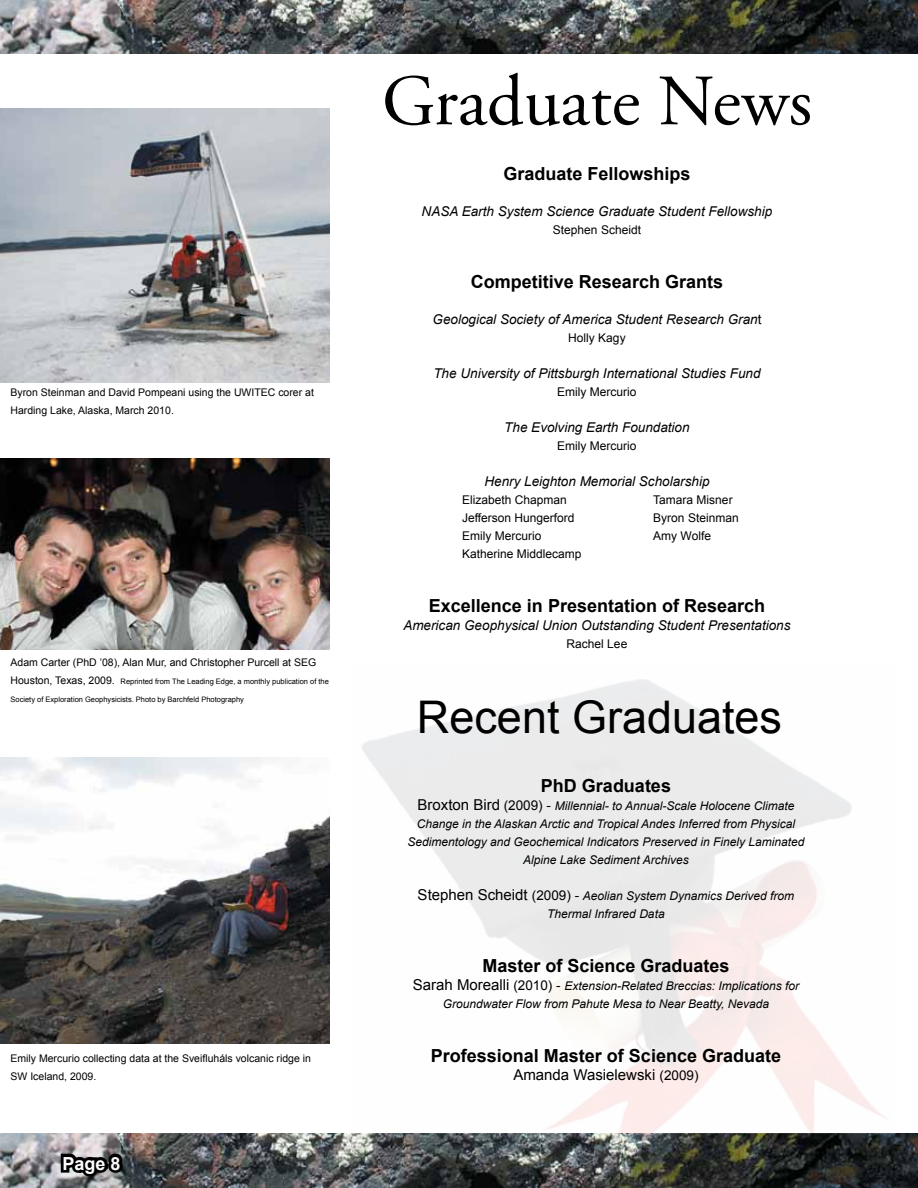
<style>
.page{position:relative;width:918px;height:1188px;background:#fff}
.page>*{position:absolute;margin:0;border:0;box-sizing:border-box;transform-origin:0 0}
.t1{font:72px "Adobe Garamond Pro";color:#000}
.t2{font:45px "Arial";color:#000}
.t3{font:700 18px "Arial";color:#000}
.t4{font:700 18px "Arial";color:#fff}
.t5{font:15px "Arial";color:#000}
.t6{font:italic 13.5px "Arial";color:#000}
.t7{font:italic 12px/18px "Arial";color:#000;text-align:center}
.t8{font:12px/18px "Arial";color:#000}
.t9{font:10.5px/18px "Arial";color:#000}
.t10{font:7.5px "Arial";color:#000}
.s1{font-size:10.5px}
.s2{font-style:normal}
.s3{font-style:normal;font-size:15px}
.s4{font-style:normal;font-size:13.5px}
.s5{font-size:13.5px}
</style>
<div class="page">
<img style="left:0;top:0;width:918px;height:54px">
<img style="left:0;top:1134px;width:918px;height:54px">
<img style="left:355px;top:679px;width:540px;height:455px">
<img style="left:0;top:108px;width:330px;height:274px">
<img style="left:0;top:458px;width:330px;height:192px">
<img style="left:0;top:758px;width:330px;height:286px">
<svg style="left:58px;top:1133px;width:71px;height:49px;background:#727172"></svg>
<p class="t9" style="left:10px;top:383px;width:305px">Byron Steinman and David Pompeani using the UWITEC corer at<br>Harding Lake, Alaska, March 2010.</p>
<p class="t9" style="left:10px;top:653px;width:307px">Adam Carter (PhD ’08), Alan Mur, and Christopher Purcell at SEG</p>
<p class="t10" style="left:10px;top:677px;width:320px"><span class="s1">Houston, Texas, 2009.</span> Reprinted from The Leading Edge, a monthly publication of the</p>
<p class="t10" style="left:10px;top:695px;width:235px">Society of Exploration Geophysicists. Photo by Barchfeld Photography</p>
<p class="t9" style="left:10px;top:1049px;width:302px">Emily Mercurio collecting data at the Sveifluháls volcanic ridge in<br>SW Iceland, 2009.</p>
<h3 class="t4" style="left:62px;top:1153px;width:60px">Page 8</h3>
<h1 class="t1" style="left:382px;top:58px;width:432px">Graduate News</h1>
<h3 class="t3" style="left:503px;top:164px;width:189px">Graduate Fellowships</h3>
<p class="t6" style="left:422px;top:204px;width:352px">NASA Earth System Science Graduate Student Fellowship</p>
<p class="t8" style="left:553px;top:221px;width:90px">Stephen Scheidt</p>
<h3 class="t3" style="left:471px;top:272px;width:254px">Competitive Research Grants</h3>
<p class="t6" style="left:433px;top:312px;width:330px">Geological Society of America Student Research Gran<span class="s2">t</span></p>
<p class="t8" style="left:568px;top:329px;width:59px">Holly Kagy</p>
<p class="t6" style="left:433px;top:366px;width:329px">The University of Pittsburgh International Studies Fund</p>
<p class="t8" style="left:557px;top:383px;width:81px">Emily Mercurio</p>
<p class="t6" style="left:504px;top:420px;width:187px">The Evolving Earth Foundation</p>
<p class="t8" style="left:557px;top:437px;width:81px">Emily Mercurio</p>
<p class="t6" style="left:484px;top:474px;width:227px">Henry Leighton Memorial Scholarship</p>
<p class="t8" style="left:462px;top:491px;width:121px">Elizabeth Chapman<br>Jefferson Hungerford<br>Emily Mercurio<br>Katherine Middlecamp</p>
<p class="t8" style="left:653px;top:491px;width:87px">Tamara Misner<br>Byron Steinman<br>Amy Wolfe</p>
<h3 class="t3" style="left:429px;top:596px;width:338px">Excellence in Presentation of Research</h3>
<p class="t6" style="left:403px;top:618px;width:389px">American Geophysical Union Outstanding Student Presentations</p>
<p class="t8" style="left:567px;top:635px;width:62px">Rachel Lee</p>
<h2 class="t2" style="left:417px;top:692px;width:367px">Recent Graduates</h2>
<h3 class="t3" style="left:541px;top:776px;width:132px">PhD Graduates</h3>
<p class="t7" style="left:408px;top:797px;width:398px"><span class="s3">Broxton Bird</span> <span class="s4">(2009) -</span> Millennial- to Annual-Scale Holocene Climate Change in the Alaskan Arctic and Tropical Andes Inferred from Physical Sedimentology and Geochemical Indicators Preserved in Finely Laminated Alpine Lake Sediment Archives</p>
<p class="t7" style="left:418px;top:887px;width:378px"><span class="s3">Stephen Scheidt</span> <span class="s4">(2009) -</span> Aeolian System Dynamics Derived from<br>Thermal Infrared Data</p>
<h3 class="t3" style="left:482px;top:956px;width:249px">Master of Science Graduates</h3>
<p class="t7" style="left:413px;top:977px;width:388px"><span class="s3">Sarah Morealli</span> <span class="s4">(2010) -</span> Extension-Related Breccias: Implications for<br>Groundwater Flow from Pahute Mesa to Near Beatty, Nevada</p>
<h3 class="t3" style="left:431px;top:1046px;width:352px">Professional Master of Science Graduate</h3>
<p class="t5" style="left:513px;top:1066px;width:187px">Amanda Wasielewski <span class="s5">(2009)</span></p>
</div>
